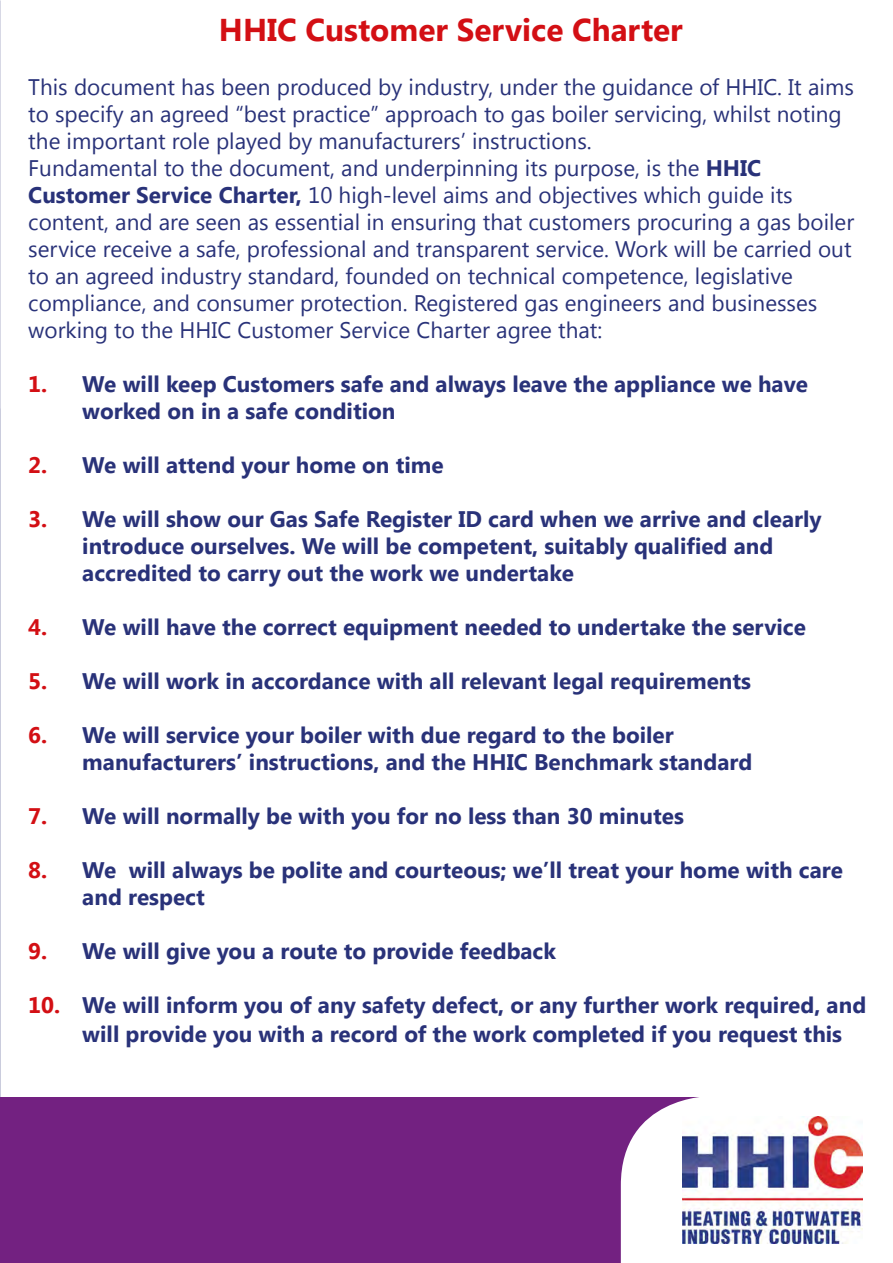
<style>
.page{position:relative;width:893px;height:1263px;background:#fff}
.page>*{position:absolute;margin:0;border:0;box-sizing:border-box;transform-origin:0 0}
.t1{font:700 31.5px "Segoe UI";color:#d30f14}
.t2{font:700 22.5px/27px "Segoe UI";color:#293279}
.t3{font:22.5px/27px "Segoe UI";color:#293279}
.s1{font-weight:700}
.s2{color:#d30f14}
</style>
<div class="page">
<div style="left:0;top:1097px;width:893px;height:166px;background:#732181"></div>
<svg style="left:621px;top:1097px;width:272px;height:166px;background:#f5eff6"></svg>
<img style="left:682px;top:1116px;width:181px;height:128px">
<h1 class="t1" style="left:219px;top:7px;width:465px">HHIC Customer Service Charter</h1>
<p class="t3" style="left:28px;top:73px;width:827px">This document has been produced by industry, under the guidance of HHIC. It aims to specify an agreed “best practice” approach to gas boiler servicing, whilst noting the important role played by manufacturers’ instructions.<br>Fundamental to the document, and underpinning its purpose, is the <span class="s1">HHIC Customer Service Charter,</span> 10 high-level aims and objectives which guide its content, and are seen as essential in ensuring that customers procuring a gas boiler service receive a safe, professional and transparent service. Work will be carried out to an agreed industry standard, founded on technical competence, legislative compliance, and consumer protection. Registered gas engineers and businesses working to the HHIC Customer Service Charter agree that:</p>
<p class="t2" style="left:82px;top:369px;width:727px;text-indent:-54px"><span class="s2">1.</span> We will keep Customers safe and always leave the appliance we have worked on in a safe condition</p>
<p class="t2" style="left:28px;top:450px;width:417px"><span class="s2">2.</span> We will attend your home on time</p>
<p class="t2" style="left:82px;top:504px;width:741px;text-indent:-54px"><span class="s2">3.</span> We will show our Gas Safe Register ID card when we arrive and clearly introduce ourselves. We will be competent, suitably qualified and accredited to carry out the work we undertake</p>
<p class="t2" style="left:28px;top:612px;width:779px"><span class="s2">4.</span> We will have the correct equipment needed to undertake the service</p>
<p class="t2" style="left:28px;top:666px;width:724px"><span class="s2">5.</span> We will work in accordance with all relevant legal requirements</p>
<p class="t2" style="left:82px;top:720px;width:672px;text-indent:-54px"><span class="s2">6.</span> We will service your boiler with due regard to the boiler manufacturers’ instructions, and the HHIC Benchmark standard</p>
<p class="t2" style="left:28px;top:801px;width:657px"><span class="s2">7.</span> We will normally be with you for no less than 30 minutes</p>
<p class="t2" style="left:82px;top:855px;width:762px;text-indent:-54px"><span class="s2">8.</span> We will always be polite and courteous; we’ll treat your home with care and respect</p>
<p class="t2" style="left:28px;top:936px;width:529px"><span class="s2">9.</span> We will give you a route to provide feedback</p>
<p class="t2" style="left:82px;top:989px;width:785px;line-height:28.8px;text-indent:-54px"><span class="s2">10.</span> We will inform you of any safety defect, or any further work required, and will provide you with a record of the work completed if you request this</p>
</div>
